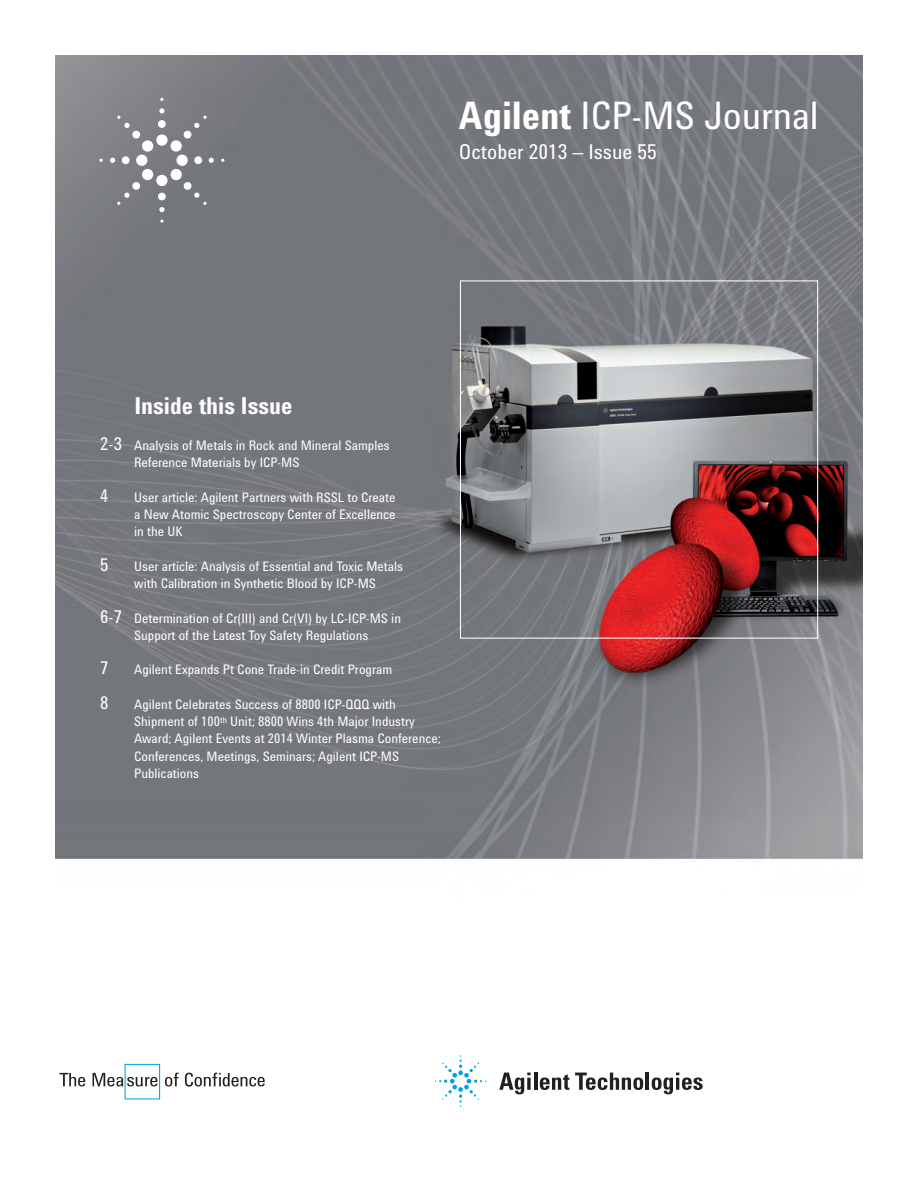
<style>
.page{position:relative;width:918px;height:1188px;background:#fff}
.page>*{position:absolute;margin:0;border:0;box-sizing:border-box;transform-origin:0 0}
.t1{font:39px "Agilent Cond";letter-spacing:-.005em;color:#fff}
.t2{font:700 24px "Agilent Cond";color:#fff}
.t3{font:21px "Agilent Cond";color:#fff}
.t4{font:18px "Agilent Cond";color:#fff}
.t5{font:13.5px/17.2px "Agilent Cond";color:#fff}
.s1{font-weight:700}
.s2{font-size:18px}
</style>
<div class="page">
<img style="left:55px;top:55px;width:808px;height:1040px">
<svg style="left:499px;top:1073px;width:32px;height:21px"></svg>
<hr style="left:534px;top:1073px;width:3px;height:17px;background:#231f20">
<svg style="left:540px;top:1074px;width:29px;height:16px"></svg>
<svg style="left:575px;top:1073px;width:68px;height:17px"></svg>
<hr style="left:646px;top:1073px;width:3px;height:17px;background:#231f20">
<svg style="left:652px;top:1073px;width:51px;height:21px"></svg>
<svg style="left:435px;top:1055px;width:51px;height:52px"></svg>
<div style="left:45px;top:1055px;width:232px;height:52px;background:#fff"></div>
<svg style="left:59px;top:1073px;width:26px;height:13px"></svg>
<svg style="left:185px;top:1073px;width:80px;height:14px"></svg>
<svg style="left:93px;top:1064px;width:86px;height:35px"></svg>
<svg style="left:160px;top:98px;width:4px;height:3px"></svg>
<div style="left:176px;top:155px;width:12px;height:11px;background:#fff;border-radius:50%"></div>
<svg style="left:160px;top:220px;width:4px;height:3px"></svg>
<div style="left:136px;top:155px;width:11px;height:11px;background:#fff;border-radius:50%"></div>
<svg style="left:99px;top:159px;width:4px;height:3px"></svg>
<svg style="left:110px;top:158px;width:104px;height:54px;background:#898c90"></svg>
<svg style="left:117px;top:108px;width:90px;height:44px;background:#8d8e93"></svg>
<div style="left:460px;top:280px;width:358px;height:359px;border:1px solid #fff"></div>
<h1 class="t1" style="left:459px;top:94px;width:361px"><span class="s1">Agilent</span> ICP-MS Journal</h1>
<h3 class="t3" style="left:459px;top:140px;width:200px">October 2013 – Issue 55</h3>
<h2 class="t2" style="left:134px;top:393px;width:160px">Inside this Issue</h2>
<p class="t5" style="left:134px;top:437px;width:257px;text-indent:-34px"><span class="s2">2-3</span> Analysis of Metals in Rock and Mineral Samples<br>Reference Materials by ICP-MS</p>
<h3 class="t4" style="left:100px;top:486px;width:10px">4</h3>
<p class="t5" style="left:134px;top:488px;width:263px;text-align:justify">User article: Agilent Partners with RSSL to Create a New Atomic Spectroscopy Center of Excellence in the UK</p>
<h3 class="t4" style="left:100px;top:555px;width:10px">5</h3>
<p class="t5" style="left:134px;top:557px;width:270px">User article: Analysis of Essential and Toxic Metals with Calibration in Synthetic Blood by ICP-MS</p>
<p class="t5" style="left:100px;top:609px;width:302px;text-align:center"><span class="s2">6-7</span> Determination of Cr(III) and Cr(VI) by LC-ICP-MS in<br>Support of the Latest Toy Safety Regulations</p>
<h3 class="t4" style="left:100px;top:658px;width:10px">7</h3>
<p class="t5" style="left:134px;top:661px;width:260px">Agilent Expands Pt Cone Trade-in Credit Program</p>
<h3 class="t4" style="left:100px;top:693px;width:10px">8</h3>
<p class="t5" style="left:134px;top:695px;width:308px">Agilent Celebrates Success of 8800 ICP-QQQ with Shipment of 100<sup>th</sup> Unit; 8800 Wins 4th Major Industry Award; Agilent Events at 2014 Winter Plasma Conference; Conferences, Meetings, Seminars; Agilent ICP-MS Publications</p>
</div>
